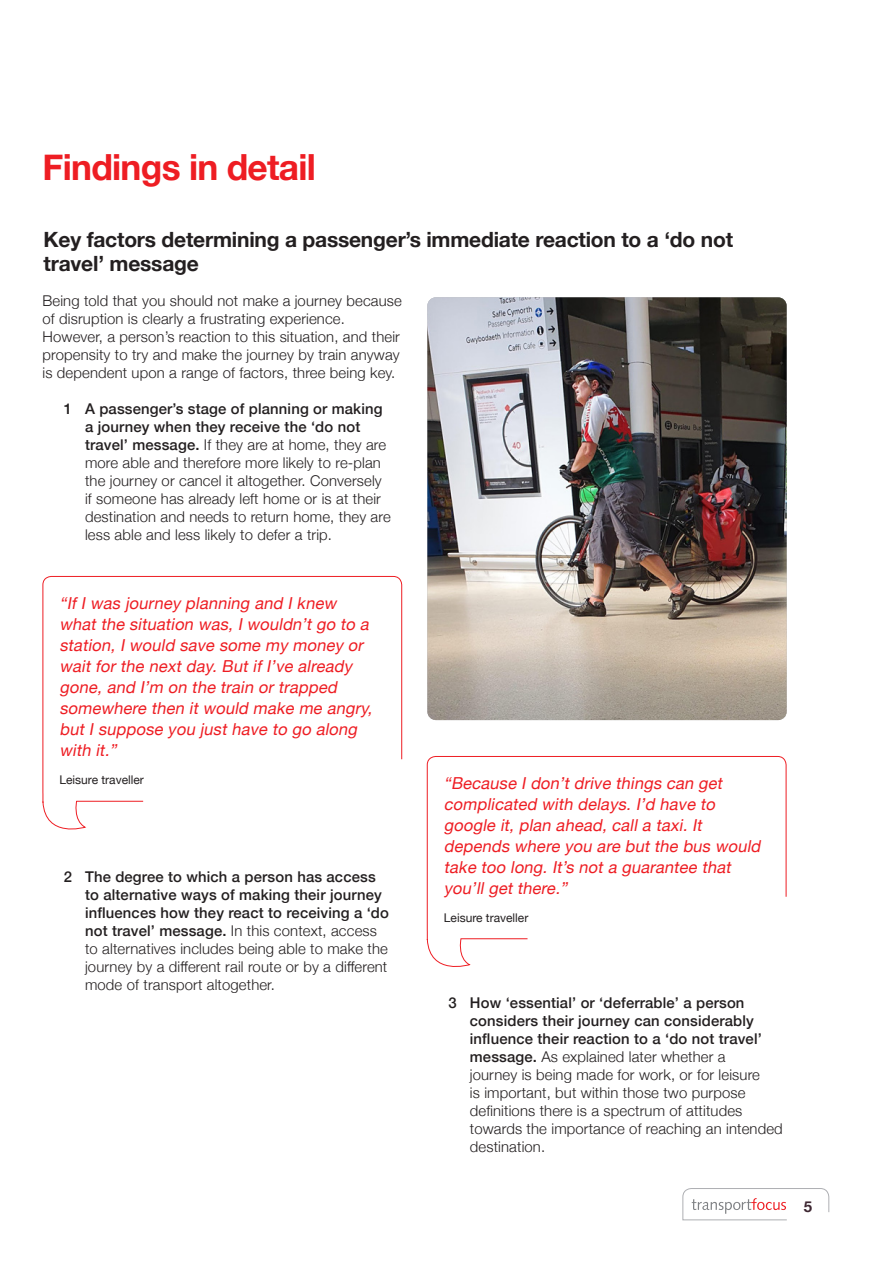
<style>
.page{position:relative;width:893px;height:1263px;background:#fff}
.page>*{position:absolute;margin:0;border:0;box-sizing:border-box;transform-origin:0 0}
.heading_-_standard{font:700 36px "Helvetica Neue";letter-spacing:-.02em;color:#ee1d23}
.sub_head{font:700 21px/24px "Helvetica Neue";letter-spacing:-.01em;color:#231f20}
.New_pull_quote{font:italic 16.5px/21px "Helvetica Neue";color:#ee1d23}
.t1{font:700 15px "Helvetica Neue";color:#3e2732}
.light_body_10pt{font:300 14.85px/18px "Helvetica Neue";letter-spacing:.01em;color:#231f20}
.light_body_10pt_no_indent{font:300 14.85px/18px "Helvetica Neue";letter-spacing:.01em;color:#231f20}
.quote_text_small{font:12px "Helvetica Neue";color:#231f20}
.s1{font-weight:500}
</style>
<div class="page">
<svg style="left:682px;top:1188px;width:148px;height:32px"></svg>
<svg style="left:42px;top:576px;width:360px;height:254px"></svg>
<svg style="left:426px;top:756px;width:361px;height:211px"></svg>
<img style="left:427px;top:297px;width:360px;height:423px">
<p class="heading_-_standard" style="left:43px;top:139px;width:275px">Findings in detail</p>
<p class="sub_head" style="left:44px;top:228px;width:691px">Key factors determining a passenger’s immediate reaction to a ‘do not travel’ message</p>
<p class="light_body_10pt_no_indent" style="left:43px;top:291px;width:361px">Being told that you should not make a journey because of disruption is clearly a frustrating experience.<br>However, a person’s reaction to this situation, and their propensity to try and make the journey by train anyway is dependent upon a range of factors, three being key.</p>
<p class="light_body_10pt" style="left:85px;top:399px;width:307px;text-indent:-21px"><span class="s1">1 A passenger’s stage of planning or making a journey when they receive the ‘do not travel’ message.</span> If they are at home, they are more able and therefore more likely to re-plan the journey or cancel it altogether. Conversely if someone has already left home or is at their destination and needs to return home, they are less able and less likely to defer a trip.</p>
<p class="New_pull_quote" style="left:60px;top:593px;width:319px">“IfIwas journey planning and Iknew whatthe situation was,Iwouldn’tgo to a station,Iwould save some my money or waitforthe nextday.ButifI’ve already gone,and I’m on the train ortrapped somewhere then itwould make me angry, butIsuppose you justhave to go along with it.”</p>
<p class="quote_text_small" style="left:60px;top:771px;width:86px">Leisure traveller</p>
<p class="New_pull_quote" style="left:444px;top:773px;width:323px">“Because Idon’tdrive things can get complicated with delays.I’d have to google it,plan ahead,calla taxi.It depends where you are butthe bus would take too long.It’s nota guarantee that you’llgetthere.”</p>
<p class="quote_text_small" style="left:444px;top:909px;width:86px">Leisure traveller</p>
<p class="light_body_10pt" style="left:85px;top:867px;width:305px;text-indent:-21px"><span class="s1">2 The degree to which a person has access to alternative ways of making their journey influences how they react to receiving a ‘do not travel’ message.</span> In this context, access to alternatives includes being able to make the journey by a different rail route or by a different mode of transport altogether.</p>
<p class="light_body_10pt" style="left:470px;top:993px;width:314px;text-indent:-21px"><span class="s1">3 How ‘essential’ or ‘deferrable’ a person considers their journey can considerably influence their reaction to a ‘do not travel’ message.</span> As explained later whether a<br>journey is being made for work, or for leisure<br>is important, but within those two purpose definitions there is a spectrum of attitudes towards the importance of reaching an intended destination.</p>
<p class="t1" style="left:804px;top:1195px;width:10px">5</p>
</div>
